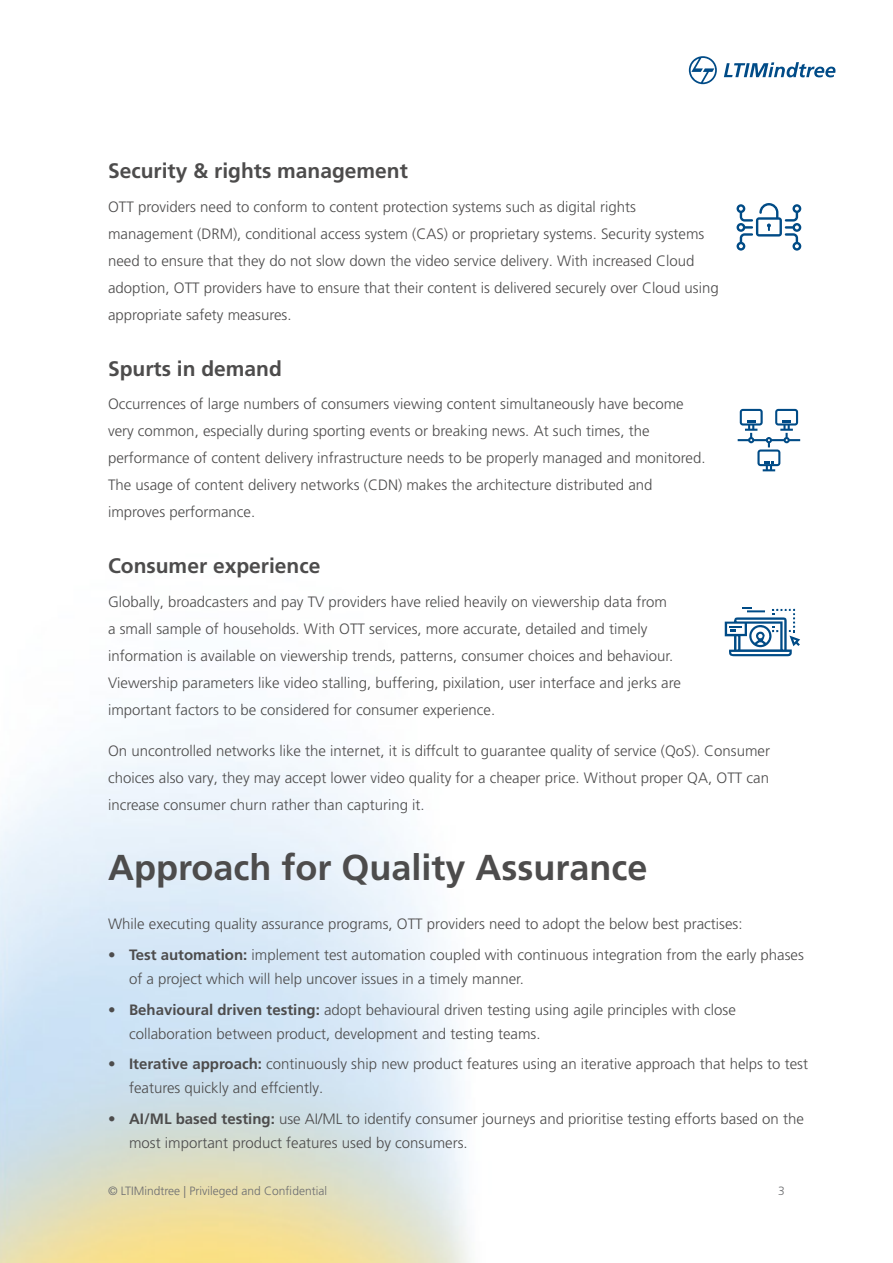
<style>
.page{position:relative;width:893px;height:1263px;background:#fff}
.page>*{position:absolute;margin:0;border:0;box-sizing:border-box;transform-origin:0 0}
.t1{font:700 36px "Frutiger LT Pro";color:#4d4c4c}
.t2{font:700 21px "Frutiger LT Pro";color:#4d4c4c}
.t3{font:300 15px/27px "Frutiger LT Pro";color:#4d4c4c}
.t4{font:300 12px "Frutiger LT Pro";color:#6c6d70}
.s1{font-weight:700}
</style>
<div class="page">
<svg style="left:689px;top:56px;width:28px;height:28px"></svg>
<svg style="left:724px;top:62px;width:111px;height:15px"></svg>
<svg style="left:736px;top:203px;width:65px;height:48px"></svg>
<svg style="left:738px;top:409px;width:62px;height:62px"></svg>
<svg style="left:725px;top:607px;width:75px;height:49px"></svg>
<p class="t2" style="left:108px;top:158px;width:301px">Security &amp; rights management</p>
<p class="t3" style="left:108px;top:193px;width:612px">OTT providers need to conform to content protection systems such as digital rights management (DRM), conditional access system (CAS) or proprietary systems. Security systems need to ensure that they do not slow down the video service delivery. With increased Cloud adoption, OTT providers have to ensure that their content is delivered securely over Cloud using appropriate safety measures.</p>
<p class="t2" style="left:108px;top:356px;width:175px">Spurts in demand</p>
<p class="t3" style="left:108px;top:391px;width:599px">Occurrences of large numbers of consumers viewing content simultaneously have become very common, especially during sporting events or breaking news. At such times, the performance of content delivery infrastructure needs to be properly managed and monitored.<br>The usage of content delivery networks (CDN) makes the architecture distributed and improves performance.</p>
<p class="t2" style="left:108px;top:554px;width:214px">Consumer experience</p>
<p class="t3" style="left:108px;top:588px;width:574px">Globally, broadcasters and pay TV providers have relied heavily on viewership data from<br>a small sample of households. With OTT services, more accurate, detailed and timely information is available on viewership trends, patterns, consumer choices and behaviour.<br>Viewership parameters like video stalling, buffering, pixilation, user interface and jerks are important factors to be considered for consumer experience.</p>
<p class="t3" style="left:108px;top:737px;width:664px;text-align:justify">On uncontrolled networks like the internet, it is diffcult to guarantee quality of service (QoS). Consumer choices also vary, they may accept lower video quality for a cheaper price. Without proper QA, OTT can increase consumer churn rather than capturing it.</p>
<p class="t1" style="left:108px;top:846px;width:541px">Approach for Quality Assurance</p>
<p class="t3" style="left:108px;top:910px;width:636px">While executing quality assurance programs, OTT providers need to adopt the below best practises:</p>
<p class="t3" style="left:129px;top:943px;width:676px;line-height:24px;text-indent:-21px"><span class="s1">• Test automation:</span> implement test automation coupled with continuous integration from the early phases of a project which will help uncover issues in a timely manner.</p>
<p class="t3" style="left:129px;top:997px;width:608px;line-height:24px;text-indent:-21px"><span class="s1">• Behavioural driven testing:</span> adopt behavioural driven testing using agile principles with close collaboration between product, development and testing teams.</p>
<p class="t3" style="left:129px;top:1052px;width:681px;line-height:24px;text-indent:-21px"><span class="s1">• Iterative approach:</span> continuously ship new product features using an iterative approach that helps to test features quickly and effciently.</p>
<p class="t3" style="left:129px;top:1107px;width:676px;line-height:24px;text-indent:-21px"><span class="s1">• AI/ML based testing:</span> use AI/ML to identify consumer journeys and prioritise testing efforts based on the most important product features used by consumers.</p>
<p class="t4" style="left:108px;top:1184px;width:220px">© LTIMindtree | Privileged and Confidential</p>
<p class="t4" style="left:778px;top:1184px;width:8px">3</p>
</div>
